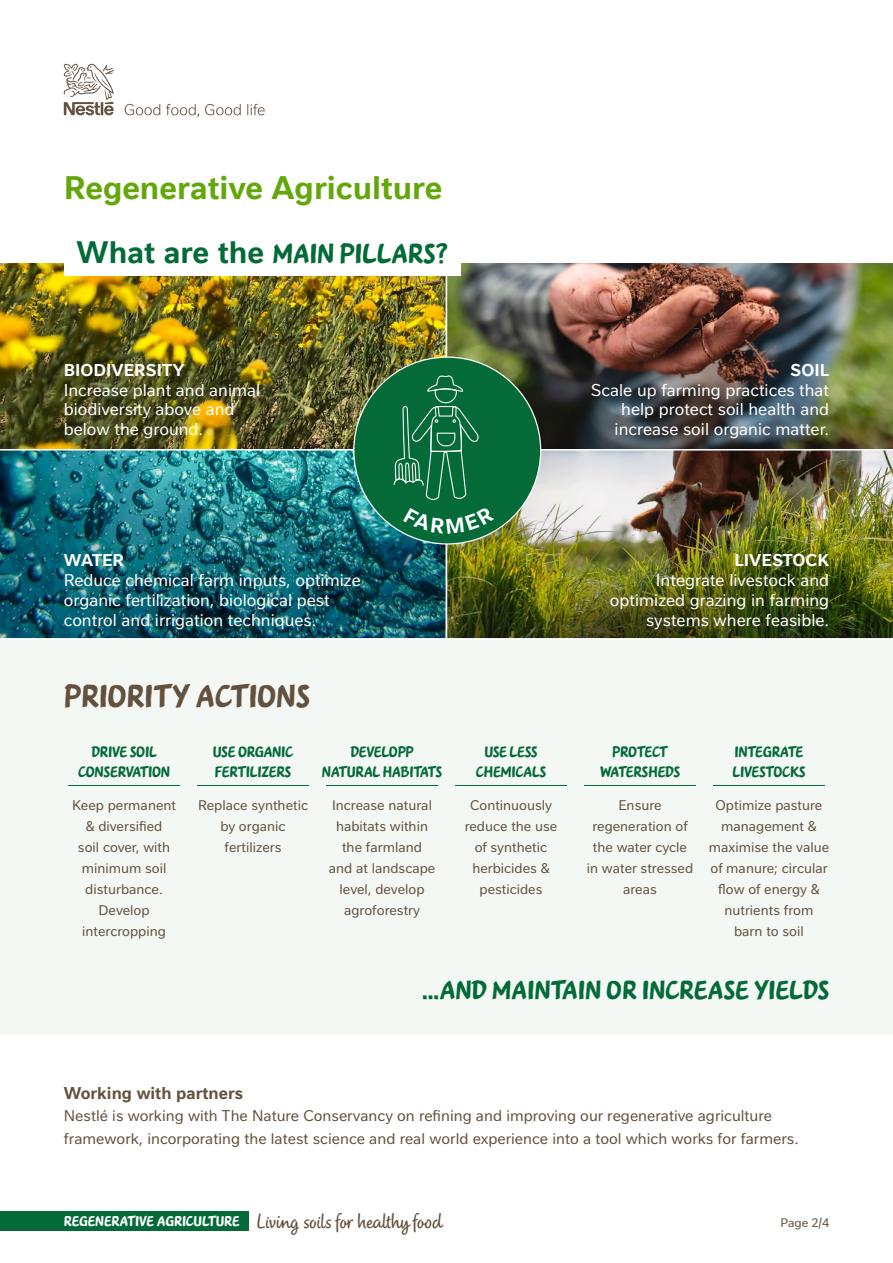
<style>
.page{position:relative;width:893px;height:1263px;background:#fff}
.page>*{position:absolute;margin:0;border:0;box-sizing:border-box;transform-origin:0 0}
.T1{font:34.5px "Nestle Brush";color:#63513d}
.T1-2{font:700 31.5px "Nestle Text";color:#64a70b}
.t1{font:30px "Nestle Brush";color:#046a38}
.T1-3{font:28.5px "Nestle Brush";color:#046a38}
.t2{font:22.35px "Nestle Script";color:#63513d}
.t3{font:16.5px/19.8px "Nestle Text";color:#fff}
.Purpose_Title{font:16.5px/19.5px "Nestle Brush";letter-spacing:-.01em;color:#046a38;text-align:center}
.t4{font:700 16.5px "Nestle Text";color:#fff}
.t5{font:700 16.5px "Nestle Text";color:#63513d}
.C1{font:15px/22.5px "Nestle Text";color:#63513d}
.Purpose_Contents{font:13.5px/21px "Nestle Text";color:#63513d;text-align:center}
.t6{font:12px "Nestle Text";color:#63513d}
.s1{font-family:"Nestle Text";font-weight:700}
.s2{font-family:"Nestle Brush";font-size:15.45px;color:#fff}
</style>
<div class="page">
<div style="left:0;top:1211px;width:249px;height:20px;background:#046a38"></div>
<div style="left:0;top:640px;width:893px;height:395px;background:#f3f8f5"></div>
<img style="left:0;top:263px;width:446px;height:186px">
<img style="left:447px;top:263px;width:446px;height:186px">
<img style="left:0;top:449px;width:446px;height:190px">
<img style="left:447px;top:449px;width:446px;height:190px">
<div style="left:354px;top:357px;width:187px;height:187px;background:#046a38;border-radius:50%"></div>
<svg style="left:394px;top:375px;width:85px;height:125px"></svg>
<div style="left:64px;top:229px;width:396px;height:47px;background:#fff"></div>
<hr style="left:68px;top:785px;width:112px;height:1px;background:#046a38">
<hr style="left:197px;top:785px;width:112px;height:1px;background:#046a38">
<hr style="left:326px;top:785px;width:112px;height:1px;background:#046a38">
<hr style="left:455px;top:785px;width:112px;height:1px;background:#046a38">
<hr style="left:584px;top:785px;width:112px;height:1px;background:#046a38">
<hr style="left:713px;top:785px;width:112px;height:1px;background:#046a38">
<svg style="left:205px;top:104px;width:36px;height:11px"></svg>
<svg style="left:247px;top:104px;width:18px;height:11px"></svg>
<svg style="left:64px;top:64px;width:50px;height:51px"></svg>
<svg style="left:125px;top:104px;width:35px;height:11px"></svg>
<svg style="left:166px;top:104px;width:33px;height:13px"></svg>
<svg style="left:403px;top:530px;width:91px;height:4px"></svg>
<p class="T1-2" style="left:64px;top:164px;width:380px">Regenerative Agriculture</p>
<p class="t1" style="left:77px;top:233px;width:373px"><span class="s1">What are the</span> MAIN PILLARS?</p>
<p class="t4" style="left:64px;top:358px;width:123px">BIODIVERSITY</p>
<p class="t3" style="left:64px;top:379px;width:198px">Increase plant and animal biodiversity above and below the ground.</p>
<p class="t4" style="left:790px;top:358px;width:41px">SOIL</p>
<p class="t3" style="left:591px;top:379px;width:240px;text-align:right">Scale up farming practices that help protect soil health and increase soil organic matter.</p>
<p class="t4" style="left:64px;top:548px;width:62px">WATER</p>
<p class="t3" style="left:64px;top:569px;width:299px">Reduce chemical farm inputs, optimize organic fertilization, biological pest control and irrigation techniques.</p>
<p class="T1" style="left:64px;top:673px;width:248px">PRIORITY ACTIONS</p>
<p class="Purpose_Title" style="left:78px;top:741px;width:94px">DRIVE SOIL<br>CONSERVATION</p>
<p class="Purpose_Contents" style="left:72px;top:794px;width:105px">Keep permanent &amp; diversified<br>soil cover, with minimum soil disturbance.<br>Develop intercropping</p>
<p class="Purpose_Title" style="left:213px;top:741px;width:82px;text-align:left">USE ORGANIC<br>FERTILIZERS</p>
<p class="Purpose_Contents" style="left:198px;top:794px;width:111px">Replace synthetic by organic fertilizers</p>
<p class="Purpose_Title" style="left:322px;top:741px;width:122px">DEVELOPP<br>NATURAL HABITATS</p>
<p class="Purpose_Contents" style="left:329px;top:794px;width:108px">Increase natural habitats within the farmland and at landscape level, develop agroforestry</p>
<p class="Purpose_Title" style="left:476px;top:741px;width:72px">USE LESS<br>CHEMICALS</p>
<p class="Purpose_Contents" style="left:465px;top:794px;width:94px">Continuously reduce the use of synthetic herbicides &amp; pesticides</p>
<p class="t4" style="left:734px;top:548px;width:96px">LIVESTOCK</p>
<p class="t3" style="left:610px;top:569px;width:221px;text-align:right">Integrate livestock and optimized grazing in farming systems where feasible.</p>
<p class="Purpose_Title" style="left:600px;top:741px;width:82px">PROTECT<br>WATERSHEDS</p>
<p class="Purpose_Contents" style="left:587px;top:794px;width:108px">Ensure regeneration of the water cycle in water stressed areas</p>
<p class="Purpose_Title" style="left:732px;top:741px;width:75px;text-align:left">INTEGRATE<br>LIVESTOCKS</p>
<p class="Purpose_Contents" style="left:709px;top:794px;width:122px">Optimize pasture management &amp; maximise the value of manure; circular flow of energy &amp; nutrients from barn to soil</p>
<p class="T1-3" style="left:422px;top:971px;width:409px">…AND MAINTAIN OR INCREASE YIELDS</p>
<p class="t5" style="left:64px;top:1081px;width:181px">Working with partners</p>
<p class="C1" style="left:64px;top:1104px;width:736px">Nestlé is working with The Nature Conservancy on refining and improving our regenerative agriculture framework, incorporating the latest science and real world experience into a tool which works for farmers.</p>
<h3 class="t2" style="left:64px;top:1208px;width:380px"><span class="s2">REGENERATIVE AGRICULTURE</span> Living soils for healthy food</h3>
<p class="t6" style="left:780px;top:1214px;width:50px">Page 2/4</p>
</div>
